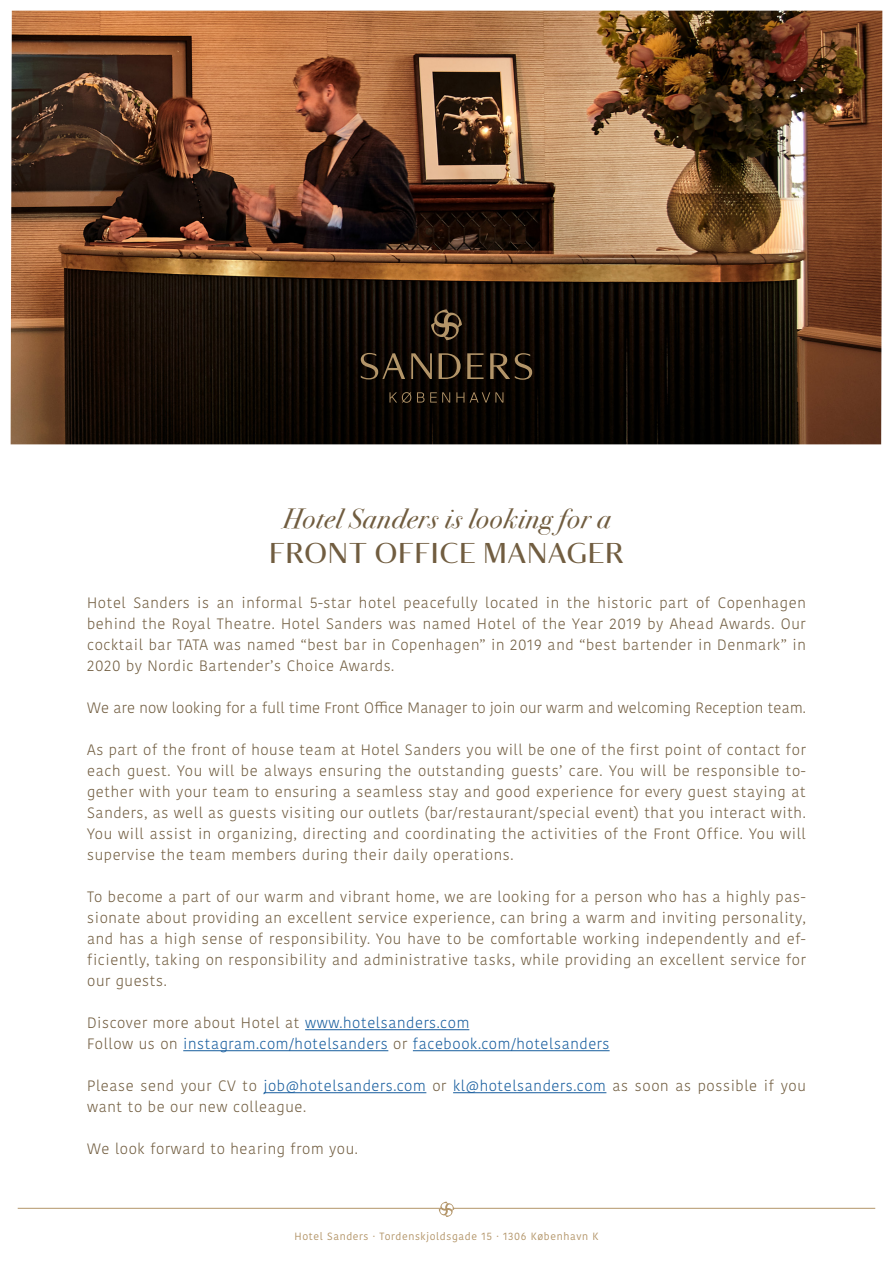
<style>
.page{position:relative;width:893px;height:1263px;background:#fff}
.page>*{position:absolute;margin:0;border:0;box-sizing:border-box;transform-origin:0 0}
.t1{font:italic 27.75px "Bodoni Svty Two ITCTT";letter-spacing:.03em;color:#715d40}
.t2{font:500 27.75px "Darby Sans Poster";letter-spacing:.045em;color:#715d40}
.t3{font:300 15px/21px "Kohinoor Bangla";letter-spacing:.04em;color:#715d40;text-align:justify}
.t4{font:300 15px "Kohinoor Bangla";letter-spacing:.01em;color:#715d40}
.t5{font:300 15px "Kohinoor Bangla";letter-spacing:.04em;color:#175d9e}
.t6{font:10.5px "Kohinoor Bangla";letter-spacing:.06em;color:#b39569}
.s1{color:#175d9e}
.s2{color:#715d40}
</style>
<div class="page">
<hr style="left:305px;top:1029px;width:164px;height:1px;background:#175d9e">
<hr style="left:183px;top:1050px;width:205px;height:1px;background:#175d9e">
<hr style="left:413px;top:1050px;width:197px;height:1px;background:#175d9e">
<hr style="left:264px;top:1092px;width:162px;height:1px;background:#175d9e">
<hr style="left:453px;top:1092px;width:153px;height:1px;background:#175d9e">
<hr style="left:18px;top:1208px;width:857px;height:1px;background:#b39569">
<svg style="left:439px;top:1201px;width:15px;height:16px"></svg>
<img style="left:11px;top:11px;width:871px;height:433px">
<svg style="left:411px;top:353px;width:21px;height:26px"></svg>
<svg style="left:439px;top:353px;width:22px;height:26px"></svg>
<svg style="left:467px;top:353px;width:17px;height:26px"></svg>
<svg style="left:361px;top:353px;width:44px;height:26px"></svg>
<svg style="left:490px;top:353px;width:42px;height:27px"></svg>
<svg style="left:390px;top:392px;width:113px;height:11px"></svg>
<svg style="left:431px;top:309px;width:31px;height:31px"></svg>
<p class="t1" style="left:282px;top:495px;width:330px">Hotel Sanders is looking for a</p>
<p class="t2" style="left:269px;top:533px;width:355px">FRONT OFFICE MANAGER</p>
<p class="t3" style="left:87px;top:592px;width:720px">Hotel Sanders is an informal 5-star hotel peacefully located in the historic part of Copenhagen behind the Royal Theatre. Hotel Sanders was named Hotel of the Year 2019 by Ahead Awards. Our cocktail bar TATA was named “best bar in Copenhagen” in 2019 and “best bartender in Denmark” in 2020 by Nordic Bartender’s Choice Awards.</p>
<p class="t4" style="left:87px;top:697px;width:720px">We are now looking for a full time Front Office Manager to join our warm and welcoming Reception team.</p>
<p class="t3" style="left:87px;top:739px;width:720px">As part of the front of house team at Hotel Sanders you will be one of the first point of contact for each guest. You will be always ensuring the outstanding guests’ care. You will be responsible to&shy;gether with your team to ensuring a seamless stay and good experience for every guest staying at Sanders, as well as guests visiting our outlets (bar/restaurant/special event) that you interact with.</p>
<p class="t3" style="left:87px;top:823px;width:720px">You will assist in organizing, directing and coordinating the activities of the Front Office. You will supervise the team members during their daily operations.</p>
<p class="t3" style="left:87px;top:886px;width:720px">To become a part of our warm and vibrant home, we are looking for a person who has a highly pas&shy;sionate about providing an excellent service experience, can bring a warm and inviting personality, and has a high sense of responsibility. You have to be comfortable working independently and ef&shy;ficiently, taking on responsibility and administrative tasks, while providing an excellent service for our guests.</p>
<p class="t3" style="left:87px;top:1012px;width:384px">Discover more about Hotel at <span class="s1">www.hotelsanders.com</span></p>
<p class="t5" style="left:87px;top:1033px;width:524px"><span class="s2">Follow us on</span> instagram.com/hotelsanders <span class="s2">or</span> facebook.com/hotelsanders</p>
<p class="t3" style="left:87px;top:1075px;width:720px">Please send your CV to <span class="s1">job@hotelsanders.com</span> or <span class="s1">kl@hotelsanders.com</span> as soon as possible if you want to be our new colleague.</p>
<p class="t3" style="left:87px;top:1138px;width:272px">We look forward to hearing from you.</p>
<p class="t6" style="left:295px;top:1228px;width:305px">Hotel Sanders · Tordenskjoldsgade 15 · 1306 København K</p>
</div>
